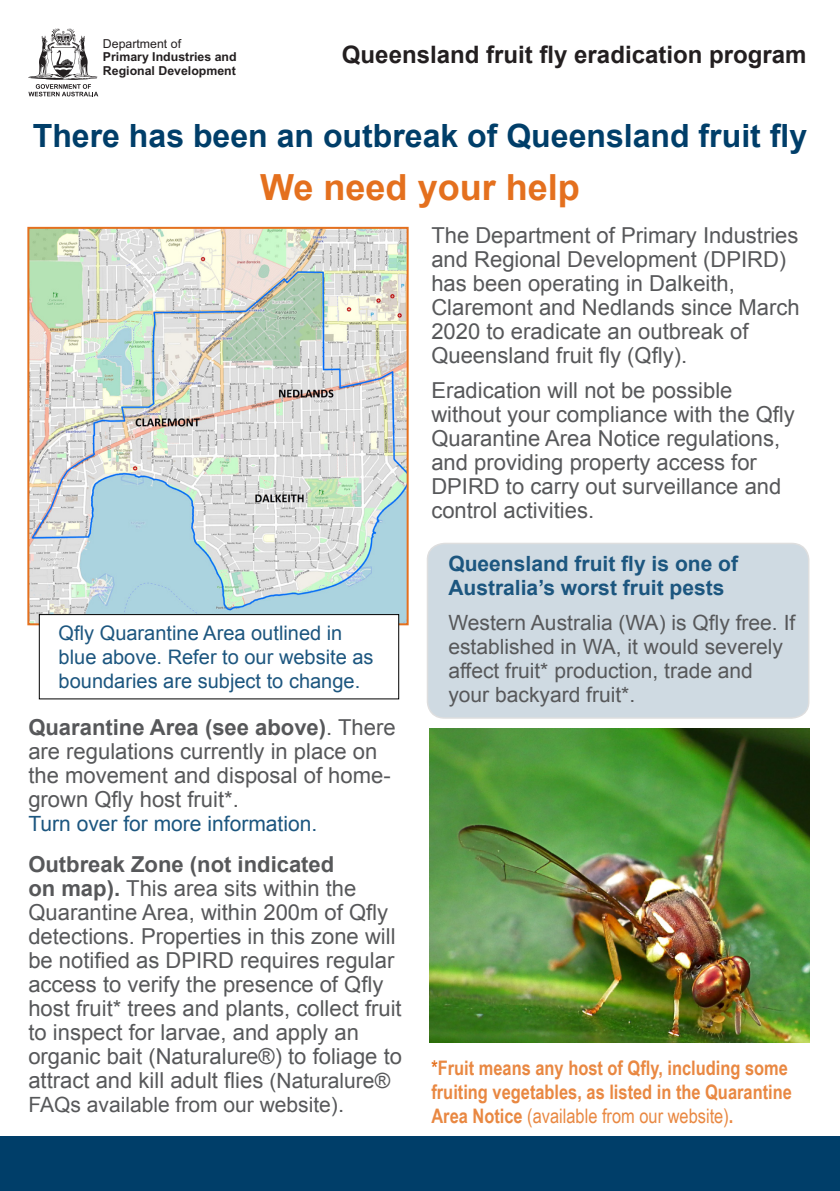
<style>
.page{position:relative;width:840px;height:1191px;background:#fff}
.page>*{position:absolute;margin:0;border:0;box-sizing:border-box;transform-origin:0 0}
.t1{font:700 36px "Arial";color:#e4701e}
.t2{font:700 32px "Arial";color:#003e69}
.t3{font:700 24px "Arial";color:#231f20}
.t4{font:22px/24px "Arial";color:#57585a}
.t5{font:21px/24px "Arial";color:#57585a}
.t6{font:700 21px/24px "Arial";color:#1c567f}
.t7{font:21px "Arial";color:#1c567f}
.t8{font:700 20px/24px "Arial Narrow";color:#e98842}
.t9{font:20px/24px "Arial";color:#1c567f}
.t10{font:700 12.4px/13.4px "Arial";color:#231f20}
.s1{font-weight:400}
.s2{font-weight:700}
.s3{font-size:21px}
.s4{font-size:22px}
.s5{color:#e4701e}
</style>
<div class="page">
<div style="left:427px;top:543px;width:381px;height:175px;background:#cfdae2;border-radius:17px"></div>
<div style="left:426px;top:543px;width:383px;height:175px;border:2px solid #505052;border-radius:17px"></div>
<svg style="left:28px;top:28px;width:70px;height:68px"></svg>
<img style="left:429px;top:729px;width:379px;height:313px">
<div style="left:0;top:1136px;width:839px;height:55px;background:#003e69"></div>
<img style="left:30px;top:230px;width:375px;height:392px">
<div style="left:27px;top:227px;width:381px;height:398px;border:2px solid #e4701e"></div>
<div style="left:39px;top:614px;width:360px;height:85px;background:#fff;border:1px solid #000"></div>
<p class="t10" style="left:103px;top:37px;width:135px"><span class="s1">Department of<br></span>Primary Industries and<br>Regional Development</p>
<p class="t3" style="left:342px;top:39px;width:466px">Queensland fruit fly eradication program</p>
<p class="t2" style="left:33px;top:115px;width:775px">There has been an outbreak of Queensland fruit fly</p>
<p class="t1" style="left:260px;top:164px;width:321px">We need your help</p>
<p class="t9" style="left:59px;top:621px;width:316px">Qfly Quarantine Area outlined in blue above. Refer to our website as boundaries are subject to change.</p>
<p class="t4" style="left:28px;top:715px;width:368px"><span class="s2">Quarantine Area (see above)</span>. There are regulations currently in place on the movement and disposal of home&shy;grown Qfly host fruit*.</p>
<p class="t7" style="left:28px;top:809px;width:290px">Turn over for more information.</p>
<p class="t4" style="left:28px;top:852px;width:375px"><span class="s2">Outbreak Zone (not indicated<br>on map).</span> This area sits within the Quarantine Area, within 200m of Qfly detections. Properties in this zone will be notified as DPIRD requires regular access to verify the presence of Qfly host fruit* trees and plants, collect fruit to inspect for larvae, and apply an organic bait (Naturalure®) to foliage to attract and kill adult flies <span class="s3">(Naturalure®</span></p>
<p class="t5" style="left:28px;top:1092px;width:317px">FAQs available from our website)<span class="s4">.</span></p>
<p class="t4" style="left:431px;top:223px;width:370px">The Department of Primary Industries and Regional Development (DPIRD) has been operating in Dalkeith, Claremont and Nedlands since March 2020 to eradicate an outbreak of Queensland fruit fly (Qfly).</p>
<p class="t4" style="left:431px;top:379px;width:365px">Eradication will not be possible without your compliance with the Qfly Quarantine Area Notice regulations, and providing property access for DPIRD to carry out surveillance and control activities.</p>
<p class="t6" style="left:448px;top:552px;width:291px">Queensland fruit fly is one of<br>Australia’s worst fruit pests</p>
<p class="t5" style="left:448px;top:611px;width:348px">Western Australia (WA) is Qfly free. If established in WA, it would severely affect fruit* production, trade and your backyard fruit*.</p>
<p class="t8" style="left:431px;top:1055px;width:362px"><span class="s5">*</span>Fruit means any host of Qfly, including some fruiting vegetables, as listed in the Quarantine<br>Area Notice <span class="s1">(available from our website)</span>.</p>
</div>
